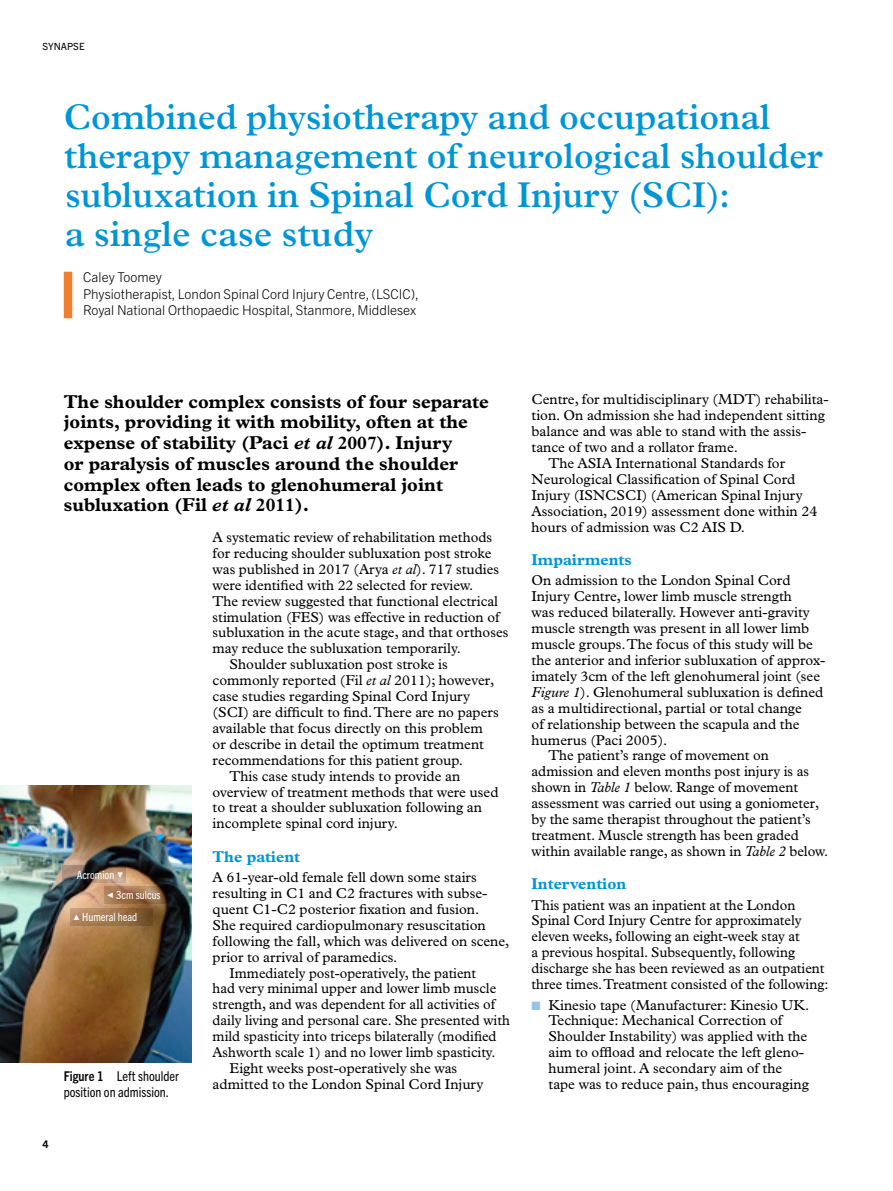
<style>
.page{position:relative;width:893px;height:1191px;background:#fff}
.page>*{position:absolute;margin:0;border:0;box-sizing:border-box;transform-origin:0 0}
.t1{font:600 36px/39px "Plantin";color:#0095d4}
.t2{font:700 18.75px/20.7px "Plantin";color:#000}
.t3{font:700 15.75px "Plantin";color:#0095d4}
.t4{font:14.4px/15.9px "Plantin";color:#000}
.t5{font:300 13.5px/16.5px "Trade Gothic Next LT Pro";color:#000}
.t6{font:condensed 13.5px/16.5px "Trade Gothic Next LT Pro";color:#000}
.t7{font:condensed 11.25px/20.2px "Trade Gothic Next LT Pro";color:#fff}
.t8{font:700 10.5px "Trade Gothic Next LT Pro";color:#000}
.t9{font:9.9px "Trade Gothic Next LT Pro";color:#000}
.s1{font-style:italic}
.s2{font-family:"FF Dingbests";font-stretch:normal}
.s3{font-weight:700}
.s4{color:#98c3e9}
</style>
<div class="page">
<div style="left:64px;top:272px;width:8px;height:46px;background:#f08031"></div>
<img style="left:0;top:786px;width:191px;height:276px">
<svg style="left:62px;top:865px;width:64px;height:17px"></svg>
<svg style="left:104px;top:886px;width:64px;height:17px"></svg>
<svg style="left:71px;top:908px;width:82px;height:17px"></svg>
<p class="t9" style="left:43px;top:40px;width:44px">SYNAPSE</p>
<h1 class="t1" style="left:64px;top:97px;width:761px">Combined physiotherapy and occupational therapy management of neurological shoulder subluxation in Spinal Cord Injury (SCI):<br>a single case study</h1>
<p class="t5" style="left:83px;top:268px;width:337px">Caley Toomey<br>Physiotherapist, London Spinal Cord Injury Centre, (LSCIC),<br>Royal National Orthopaedic Hospital, Stanmore, Middlesex</p>
<p class="t2" style="left:64px;top:391px;width:427px">The shoulder complex consists of four separate joints, providing it with mobility, often at the expense of stability (Paci <span class="s1">et al</span> 2007). Injury<br>or paralysis of muscles around the shoulder complex often leads to glenohumeral joint subluxation (Fil <span class="s1">et al</span> 2011).</p>
<p class="t7" style="left:107px;top:863px;width:56px;text-indent:-30px">Acromion <span class="s2">x<br>&lt;</span> 3cm sulcus</p>
<p class="t7" style="left:73px;top:906px;width:66px"><span class="s2">y</span> Humeral head</p>
<p class="t6" style="left:64px;top:1066px;width:117px"><span class="s3">Figure 1</span> Left shoulder position on admission.</p>
<p class="t4" style="left:213px;top:529px;width:281px">A systematic review of rehabilitation methods</p>
<p class="t4" style="left:213px;top:545px;width:280px">for reducing shoulder subluxation post stroke</p>
<p class="t4" style="left:213px;top:561px;width:288px">was published in 2017 (Arya <span class="s1">et al</span>). 717 studies</p>
<p class="t4" style="left:213px;top:577px;width:262px">were identified with 22 selected for review.</p>
<p class="t4" style="left:213px;top:593px;width:287px">The review suggested that functional electrical</p>
<p class="t4" style="left:213px;top:608px;width:288px">stimulation (FES) was effective in reduction of</p>
<p class="t4" style="left:213px;top:624px;width:297px">subluxation in the acute stage, and that orthoses</p>
<p class="t4" style="left:213px;top:640px;width:250px">may reduce the subluxation temporarily.</p>
<p class="t4" style="left:230px;top:656px;width:220px">Shoulder subluxation post stroke is</p>
<p class="t4" style="left:213px;top:672px;width:283px">commonly reported (Fil <span class="s1">et al</span> 2011); however,</p>
<p class="t4" style="left:213px;top:688px;width:259px">case studies regarding Spinal Cord Injury</p>
<p class="t4" style="left:213px;top:704px;width:288px">(SCI) are difficult to find. There are no papers</p>
<p class="t4" style="left:213px;top:720px;width:272px">available that focus directly on this problem</p>
<p class="t4" style="left:213px;top:736px;width:273px">or describe in detail the optimum treatment</p>
<p class="t4" style="left:213px;top:752px;width:252px">recommendations for this patient group.</p>
<p class="t4" style="left:230px;top:767px;width:232px">This case study intends to provide an</p>
<p class="t4" style="left:213px;top:783px;width:287px">overview of treatment methods that were used</p>
<p class="t4" style="left:213px;top:799px;width:271px">to treat a shoulder subluxation following an</p>
<p class="t4" style="left:213px;top:815px;width:187px">incomplete spinal cord injury.</p>
<p class="t3" style="left:213px;top:847px;width:89px">The patient</p>
<p class="t4" style="left:213px;top:869px;width:266px">A 61-year-old female fell down some stairs</p>
<p class="t4" style="left:213px;top:885px;width:276px">resulting in C1 and C2 fractures with subse-</p>
<p class="t4" style="left:213px;top:901px;width:268px">quent C1-C2 posterior fixation and fusion.</p>
<p class="t4" style="left:213px;top:917px;width:275px">She required cardiopulmonary resuscitation</p>
<p class="t4" style="left:213px;top:932px;width:298px">following the fall, which was delivered on scene,</p>
<p class="t4" style="left:213px;top:948px;width:186px">prior to arrival of paramedics.</p>
<p class="t4" style="left:230px;top:964px;width:248px">Immediately post-operatively, the patient</p>
<p class="t4" style="left:213px;top:980px;width:285px">had very minimal upper and lower limb muscle</p>
<p class="t4" style="left:213px;top:996px;width:284px">strength, and was dependent for all activities of</p>
<p class="t4" style="left:213px;top:1012px;width:299px">daily living and personal care. She presented with</p>
<p class="t4" style="left:213px;top:1028px;width:285px">mild spasticity into triceps bilaterally (modified</p>
<p class="t4" style="left:213px;top:1044px;width:285px">Ashworth scale 1) and no lower limb spasticity.</p>
<p class="t4" style="left:230px;top:1060px;width:229px">Eight weeks post-operatively she was</p>
<p class="t4" style="left:213px;top:1076px;width:272px">admitted to the London Spinal Cord Injury</p>
<p class="t8" style="left:43px;top:1137px;width:8px">4</p>
<p class="t4" style="left:531px;top:391px;width:299px">Centre, for multidisciplinary (MDT) rehabilita-</p>
<p class="t4" style="left:531px;top:407px;width:295px">tion. On admission she had independent sitting</p>
<p class="t4" style="left:531px;top:423px;width:276px">balance and was able to stand with the assis-</p>
<p class="t4" style="left:531px;top:439px;width:208px">tance of two and a rollator frame.</p>
<p class="t4" style="left:549px;top:455px;width:238px">The ASIA International Standards for</p>
<p class="t4" style="left:531px;top:471px;width:265px">Neurological Classification of Spinal Cord</p>
<p class="t4" style="left:531px;top:487px;width:273px">Injury (ISNCSCI) (American Spinal Injury</p>
<p class="t4" style="left:531px;top:503px;width:287px">Association, 2019) assessment done within 24</p>
<p class="t4" style="left:531px;top:519px;width:215px">hours of admission was C2 AIS D.</p>
<p class="t3" style="left:531px;top:550px;width:102px">Impairments</p>
<p class="t4" style="left:531px;top:572px;width:261px">On admission to the London Spinal Cord</p>
<p class="t4" style="left:531px;top:588px;width:262px">Injury Centre, lower limb muscle strength</p>
<p class="t4" style="left:531px;top:604px;width:280px">was reduced bilaterally. However anti-gravity</p>
<p class="t4" style="left:531px;top:620px;width:279px">muscle strength was present in all lower limb</p>
<p class="t4" style="left:531px;top:636px;width:283px">muscle groups. The focus of this study will be</p>
<p class="t4" style="left:531px;top:652px;width:295px">the anterior and inferior subluxation of approx-</p>
<p class="t4" style="left:531px;top:668px;width:290px">imately 3cm of the left glenohumeral joint (see</p>
<p class="t4" style="left:531px;top:684px;width:293px"><span class="s1">Figure 1</span>). Glenohumeral subluxation is defined</p>
<p class="t4" style="left:531px;top:699px;width:272px">as a multidirectional, partial or total change</p>
<p class="t4" style="left:531px;top:715px;width:269px">of relationship between the scapula and the</p>
<p class="t4" style="left:531px;top:731px;width:137px">humerus (Paci 2005).</p>
<p class="t4" style="left:549px;top:747px;width:222px">The patient’s range of movement on</p>
<p class="t4" style="left:531px;top:763px;width:279px">admission and eleven months post injury is as</p>
<p class="t4" style="left:531px;top:779px;width:268px">shown in <span class="s1">Table 1</span> below. Range of movement</p>
<p class="t4" style="left:531px;top:795px;width:289px">assessment was carried out using a goniometer,</p>
<p class="t4" style="left:531px;top:811px;width:281px">by the same therapist throughout the patient’s</p>
<p class="t4" style="left:531px;top:827px;width:269px">treatment. Muscle strength has been graded</p>
<p class="t4" style="left:531px;top:843px;width:298px">within available range, as shown in <span class="s1">Table 2</span> below.</p>
<p class="t3" style="left:531px;top:874px;width:96px">Intervention</p>
<p class="t4" style="left:531px;top:896px;width:298px">This patient was an inpatient at the London Spinal Cord Injury Centre for approximately eleven weeks, following an eight-week stay at<br>a previous hospital. Subsequently, following discharge she has been reviewed as an outpatient three times. Treatment consisted of the following:</p>
<p class="t4" style="left:549px;top:996px;width:262px;text-indent:-17px"><span class="s4">■</span> Kinesio tape (Manufacturer: Kinesio UK.<br>Technique: Mechanical Correction of Shoulder Instability) was applied with the aim to offload and relocate the left gleno&shy;humeral joint. A secondary aim of the tape was to reduce pain, thus encouraging</p>
</div>
